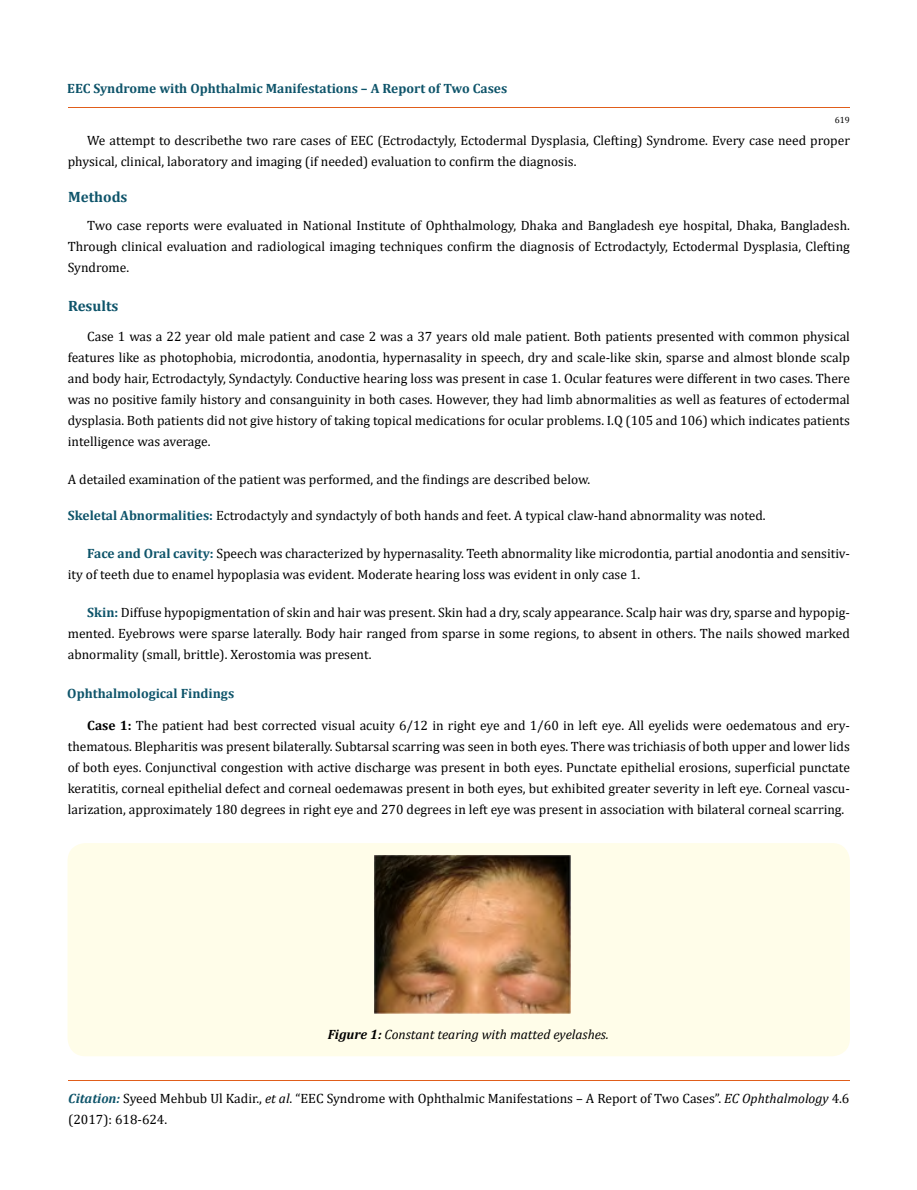
<style>
.page{position:relative;width:917px;height:1190px;background:#fff}
.page>*{position:absolute;margin:0;border:0;box-sizing:border-box;transform-origin:0 0}
.t1{font:700 15px "Cambria";color:#0e546a}
.t2{font:13.5px/21px "Cambria";color:#000;text-align:justify}
.t3{font:700 13.5px "Cambria";color:#0e546a}
.t4{font:italic 13.5px "Cambria";color:#000}
.t5{font:9px "Cambria";color:#000}
.s1{font-weight:700;color:#0e546a}
.s2{font-weight:700}
.s3{font-weight:700;font-style:italic;color:#0e546a}
.s4{font-style:italic}
</style>
<div class="page">
<hr style="left:68px;top:108px;width:781px;height:1px;background:#e05d1a">
<hr style="left:68px;top:1080px;width:781px;height:1px;background:#e05d1a">
<div style="left:68px;top:843px;width:781px;height:213px;background:#fffde9;border-radius:18px"></div>
<img style="left:374px;top:855px;width:196px;height:158px">
<p class="t3" style="left:67px;top:79px;width:441px">EEC Syndrome with Ophthalmic Manifestations – A Report of Two Cases</p>
<p class="t5" style="left:834px;top:115px;width:16px">619</p>
<p class="t2" style="left:68px;top:130px;width:783px;text-indent:19px">We attempt to describethe two rare cases of EEC (Ectrodactyly, Ectodermal Dysplasia, Clefting) Syndrome. Every case need proper physical, clinical, laboratory and imaging (if needed) evaluation to confirm the diagnosis.</p>
<p class="t1" style="left:68px;top:186px;width:61px">Methods</p>
<p class="t2" style="left:68px;top:215px;width:783px;text-indent:19px">Two case reports were evaluated in National Institute of Ophthalmology, Dhaka and Bangladesh eye hospital, Dhaka, Bangladesh.<br>Through clinical evaluation and radiological imaging techniques confirm the diagnosis of Ectrodactyly, Ectodermal Dysplasia, Clefting Syndrome.</p>
<p class="t1" style="left:68px;top:295px;width:52px">Results</p>
<p class="t2" style="left:68px;top:326px;width:783px;text-indent:19px">Case 1 was a 22 year old male patient and case 2 was a 37 years old male patient. Both patients presented with common physical features like as photophobia, microdontia, anodontia, hypernasality in speech, dry and scale-like skin, sparse and almost blonde scalp and body hair, Ectrodactyly, Syndactyly. Conductive hearing loss was present in case 1. Ocular features were different in two cases. There was no positive family history and consanguinity in both cases. However, they had limb abnormalities as well as features of ectodermal dysplasia. Both patients did not give history of taking topical medications for ocular problems. I.Q (105 and 106) which indicates patients intelligence was average.</p>
<p class="t2" style="left:68px;top:468px;width:524px">A detailed examination of the patient was performed, and the findings are described below.</p>
<p class="t2" style="left:68px;top:504px;width:699px"><span class="s1">Skeletal Abnormalities:</span> Ectrodactyly and syndactyly of both hands and feet. A typical claw-hand abnormality was noted.</p>
<p class="t2" style="left:68px;top:543px;width:783px;text-indent:19px"><span class="s1">Face and Oral cavity:</span> Speech was characterized by hypernasality. Teeth abnormality like microdontia, partial anodontia and sensitiv&shy;ity of teeth due to enamel hypoplasia was evident. Moderate hearing loss was evident in only case 1.</p>
<p class="t2" style="left:68px;top:601px;width:783px;text-indent:19px"><span class="s1">Skin:</span> Diffuse hypopigmentation of skin and hair was present. Skin had a dry, scaly appearance. Scalp hair was dry, sparse and hypopig&shy;mented. Eyebrows were sparse laterally. Body hair ranged from sparse in some regions, to absent in others. The nails showed marked abnormality (small, brittle). Xerostomia was present.</p>
<p class="t3" style="left:67px;top:684px;width:168px">Ophthalmological Findings</p>
<p class="t2" style="left:68px;top:714px;width:783px;text-indent:19px"><span class="s2">Case 1:</span> The patient had best corrected visual acuity 6/12 in right eye and 1/60 in left eye. All eyelids were oedematous and ery&shy;thematous. Blepharitis was present bilaterally. Subtarsal scarring was seen in both eyes. There was trichiasis of both upper and lower lids of both eyes. Conjunctival congestion with active discharge was present in both eyes. Punctate epithelial erosions, superficial punctate keratitis, corneal epithelial defect and corneal oedemawas present in both eyes, but exhibited greater severity in left eye. Corneal vascu&shy;larization, approximately 180 degrees in right eye and 270 degrees in left eye was present in association with bilateral corneal scarring.</p>
<p class="t4" style="left:328px;top:1025px;width:282px"><span class="s2">Figure 1:</span> Constant tearing with matted eyelashes.</p>
<p class="t2" style="left:68px;top:1087px;width:782px"><span class="s3">Citation:</span> Syeed Mehbub Ul Kadir., <span class="s4">et al</span>. “EEC Syndrome with Ophthalmic Manifestations – A Report of Two Cases”. <span class="s4">EC Ophthalmology</span> 4.6 (2017): 618-624.</p>
</div>
